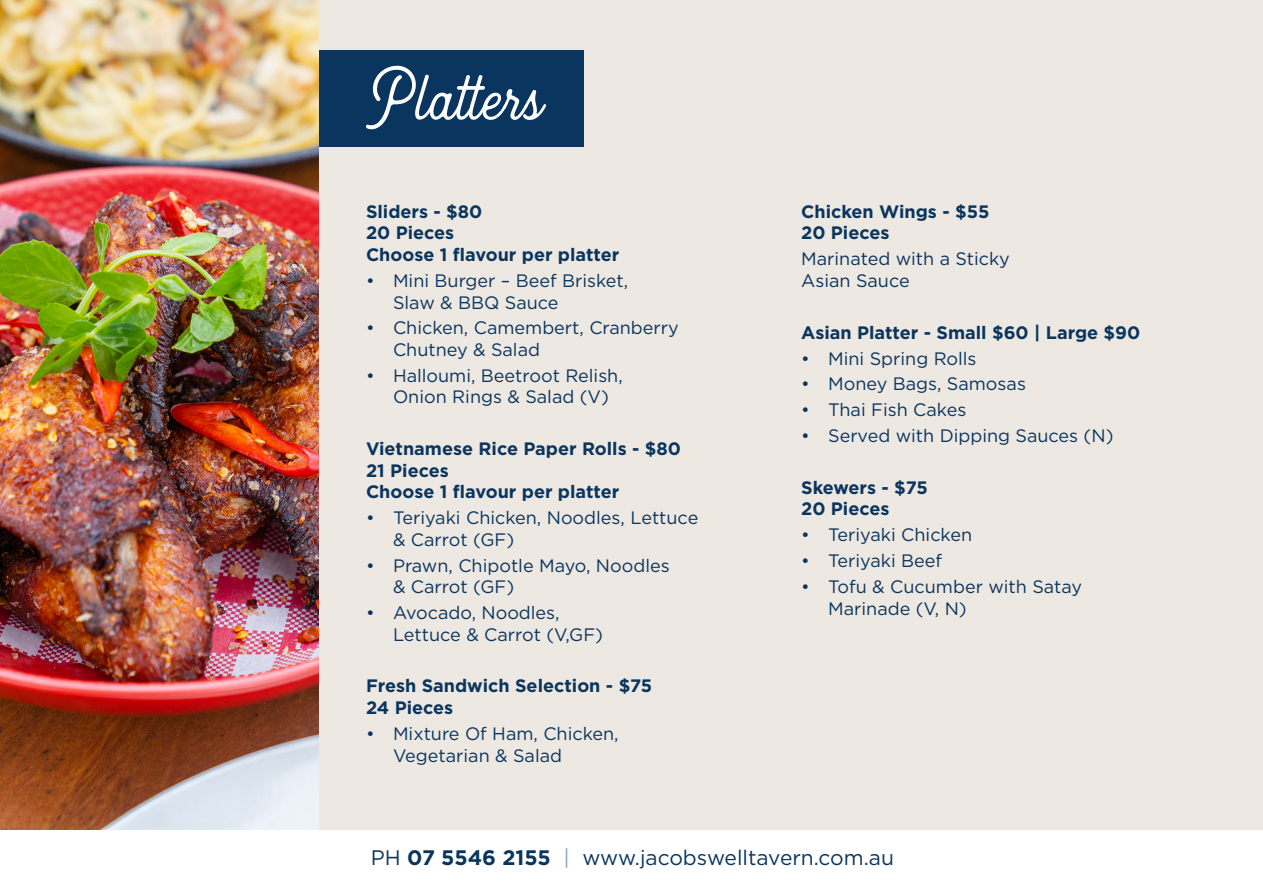
<style>
.page{position:relative;width:1263px;height:893px;background:#fff}
.page>*{position:absolute;margin:0;border:0;box-sizing:border-box;transform-origin:0 0}
.t1{font:77.25px "Heritage";color:#fff}
.t2{font:21px "Gotham";color:#0a355e}
.t3{font:18px/21.6px "Gotham";color:#0a355e}
.t4{font:700 18px/21.6px "Gotham";color:#0a355e}
.s1{font-weight:700}
.s2{color:#8a9ebd}
</style>
<div class="page">
<div style="left:0;top:0;width:1263px;height:829px;background:#eee8e2"></div>
<div style="left:313px;top:51px;width:270px;height:96px;background:#0a355e"></div>
<img style="left:0;top:0;width:319px;height:829px">
<p class="t1" style="left:366px;top:56px;width:178px">Platters</p>
<p class="t4" style="left:366px;top:201px;width:255px">Sliders - $80<br>20 Pieces<br>Choose 1 flavour per platter</p>
<p class="t3" style="left:393px;top:269px;width:237px;text-indent:-27px">• Mini Burger – Beef Brisket,<br>Slaw &amp; BBQ Sauce</p>
<p class="t3" style="left:393px;top:317px;width:287px;text-indent:-27px">• Chicken, Camembert, Cranberry<br>Chutney &amp; Salad</p>
<p class="t3" style="left:393px;top:364px;width:231px;text-indent:-27px">• Halloumi, Beetroot Relish,<br>Onion Rings &amp; Salad (V)</p>
<p class="t4" style="left:366px;top:438px;width:316px">Vietnamese Rice Paper Rolls - $80<br>21 Pieces<br>Choose 1 flavour per platter</p>
<p class="t3" style="left:393px;top:507px;width:307px;text-indent:-27px">• Teriyaki Chicken, Noodles, Lettuce &amp; Carrot (GF)</p>
<p class="t3" style="left:393px;top:554px;width:278px;text-indent:-27px">• Prawn, Chipotle Mayo, Noodles &amp; Carrot (GF)</p>
<p class="t3" style="left:393px;top:602px;width:212px;text-indent:-27px">• Avocado, Noodles,<br>Lettuce &amp; Carrot (V,GF)</p>
<p class="t4" style="left:366px;top:675px;width:288px">Fresh Sandwich Selection - $75<br>24 Pieces</p>
<p class="t3" style="left:393px;top:722px;width:227px;text-indent:-27px">• Mixture Of Ham, Chicken,<br>Vegetarian &amp; Salad</p>
<p class="t4" style="left:801px;top:201px;width:190px">Chicken Wings - $55<br>20 Pieces</p>
<p class="t3" style="left:801px;top:248px;width:210px">Marinated with a Sticky<br>Asian Sauce</p>
<p class="t4" style="left:801px;top:321px;width:341px">Asian Platter - Small $60 | Large $90</p>
<p class="t3" style="left:801px;top:347px;width:177px">• Mini Spring Rolls</p>
<p class="t3" style="left:801px;top:373px;width:226px">• Money Bags, Samosas</p>
<p class="t3" style="left:801px;top:399px;width:167px">• Thai Fish Cakes</p>
<p class="t3" style="left:801px;top:424px;width:314px">• Served with Dipping Sauces (N)</p>
<p class="t4" style="left:801px;top:476px;width:128px">Skewers - $75<br>20 Pieces</p>
<p class="t3" style="left:801px;top:524px;width:172px">• Teriyaki Chicken</p>
<p class="t3" style="left:801px;top:549px;width:142px">• Teriyaki Beef</p>
<p class="t3" style="left:828px;top:575px;width:255px;text-indent:-27px">• Tofu &amp; Cucumber with Satay<br>Marinade (V, N)</p>
<p class="t2" style="left:371px;top:844px;width:525px">PH <span class="s1">07 5546 2155</span> <span class="s2">|</span> www.jacobswelltavern.com.au</p>
</div>
